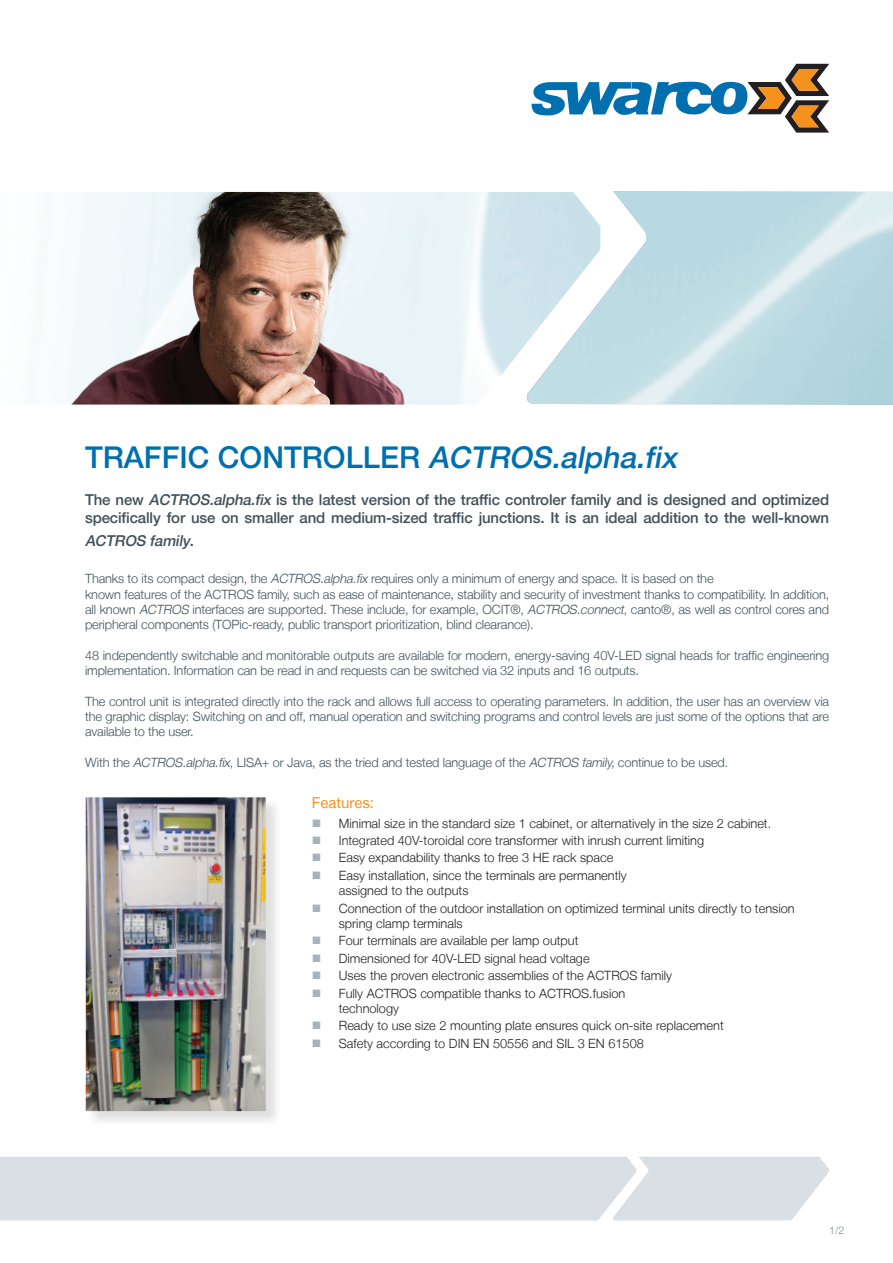
<style>
.page{position:relative;width:893px;height:1263px;background:#fff}
.page>*{position:absolute;margin:0;border:0;box-sizing:border-box;transform-origin:0 0}
.t1{font:italic 500 30px "Helvetica Neue LT";color:#006faf}
.t2{font:500 30px "Helvetica Neue LT";color:#006faf}
.t3{font:500 15px/18px "Helvetica Neue LT";letter-spacing:-.01em;color:#425159}
.t4{font:italic 500 15px "Helvetica Neue LT";color:#425159}
.t5{font:15px "Helvetica Neue LT";color:#f6911e}
.t6{font:300 12.75px/15.3px "Helvetica Neue LT";letter-spacing:-.01em;color:#425159}
.t7{font:300 12.75px/17.4px "Helvetica Neue LT";color:#231f20}
.t8{font:300 10.5px "Helvetica Neue LT";color:#7b8a92}
.s1{font-style:normal}
.s2{font-style:italic}
</style>
<div class="page">
<div style="left:0;top:1157px;width:829px;height:63px;background:#dadfe4"></div>
<svg style="left:531px;top:64px;width:298px;height:69px"></svg>
<img style="left:67px;top:192px;width:533px;height:213px">
<div style="left:86px;top:797px;width:197px;height:331px;background:#231f20;opacity:.14"></div>
<img style="left:86px;top:797px;width:180px;height:314px">
<h1 class="t2" style="left:85px;top:439px;width:37px">Traffic</h1>
<h1 class="t2" style="left:218px;top:439px;width:88px">contro</h1>
<h1 class="t1" style="left:346px;top:439px;width:339px"><span class="s1">l l er</span> ACTROS.alpha.fix</h1>
<p class="t3" style="left:85px;top:491px;width:746px">The new <span class="s2">ACTROS.alpha.fix</span> is the latest version of the traffic controler family and is designed and optimized specifically for use on smaller and medium-sized traffic junctions. It is an ideal addition to the well-known</p>
<p class="t4" style="left:85px;top:531px;width:110px">ACTROS family <span class="s1">.</span></p>
<p class="t6" style="left:85px;top:571px;width:746px">Thanks to its compact design, the <span class="s2">ACTROS.alpha.fix</span> requires only a minimum of energy and space. It is based on the<br>known features of the ACTROS family, such as ease of maintenance, stability and security of investment thanks to compatibility. In addition, all known <span class="s2">ACTROS</span> interfaces are supported. These include, for example, OCIT®, <span class="s2">ACTROS.connect</span>, canto®, as well as control cores and peripheral components (TOPic-ready, public transport prioritization, blind clearance).</p>
<p class="t6" style="left:85px;top:647px;width:746px">48 independently switchable and monitorable outputs are available for modern, energy-saving 40V-LED signal heads for traffic engineering implementation. Information can be read in and requests can be switched via 32 inputs and 16 outputs.</p>
<p class="t6" style="left:85px;top:693px;width:746px;text-align:justify">The control unit is integrated directly into the rack and allows full access to operating parameters. In addition, the user has an overview via the graphic display: Switching on and off, manual operation and switching programs and control levels are just some of the options that are available to the user.</p>
<p class="t6" style="left:85px;top:754px;width:645px">With the <span class="s2">ACTROS.alpha.fix</span>, LISA+ or Java, as the tried and tested language of the <span class="s2">ACTROS family,</span>continue to be used.</p>
<p class="t5" style="left:312px;top:794px;width:64px">Features:</p>
<p class="t7" style="left:339px;top:814px;width:434px">Minimal size in the standard size 1 cabinet, or alternatively in the size 2 cabinet.<br>Integrated 40V-toroidal core transformer with inrush current limiting<br>Easy expandability thanks to free 3 HE rack space<br>Easy installation, since the terminals are permanently</p>
<p class="t7" style="left:339px;top:882px;width:457px">assigned to the outputs<br>Connection of the outdoor installation on optimized terminal units directly to tension</p>
<p class="t7" style="left:339px;top:914px;width:335px">spring clamp terminals<br>Four terminals are available per lamp output<br>Dimensioned for 40V-LED signal head voltage<br>Uses the proven electronic assemblies of the ACTROS family Fully ACTROS compatible thanks to ACTROS.fusion</p>
<p class="t7" style="left:339px;top:999px;width:386px">technology<br>Ready to use size 2 mounting plate ensures quick on-site replacement<br>Safety according to DIN EN 50556 and SIL 3 EN 61508</p>
<p class="t8" style="left:829px;top:1224px;width:17px">1/2</p>
</div>
